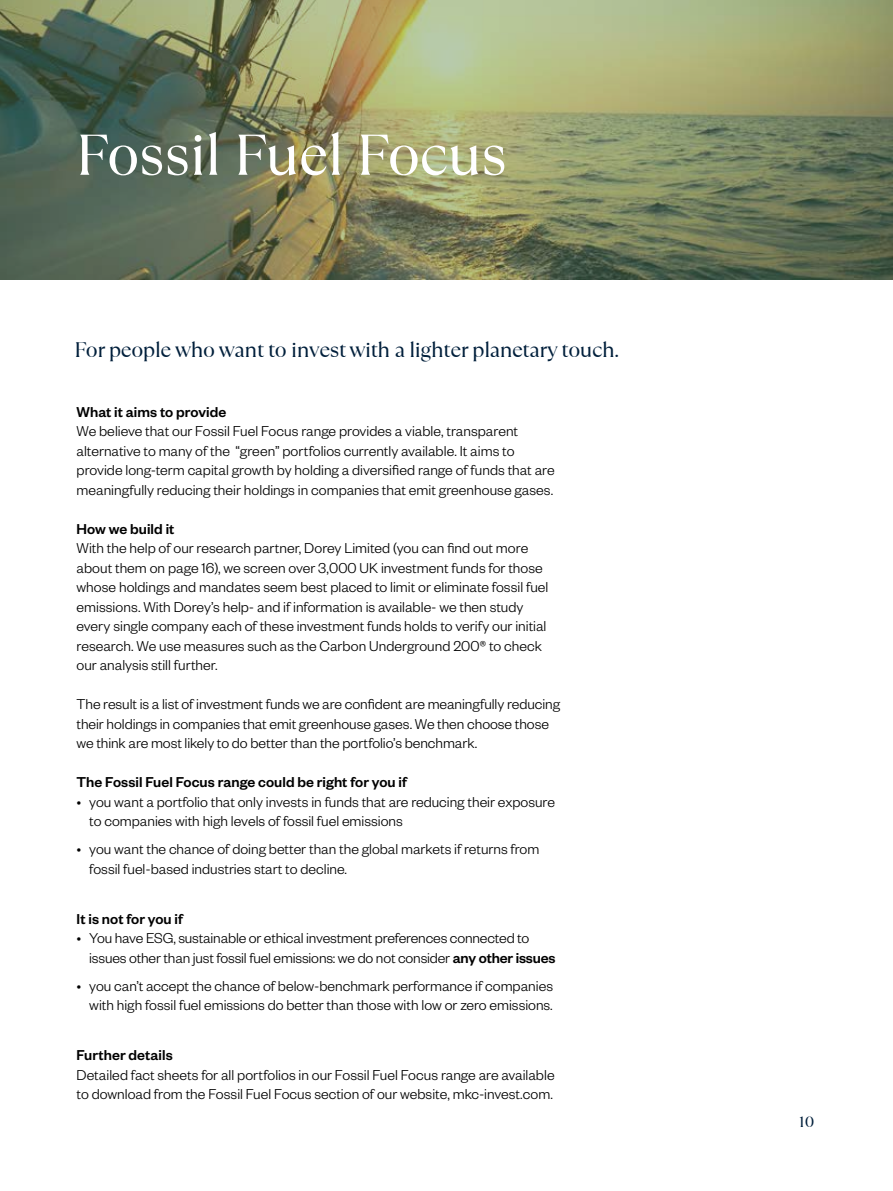
<style>
.page{position:relative;width:893px;height:1191px;background:#fff}
.page>*{position:absolute;margin:0;border:0;box-sizing:border-box;transform-origin:0 0}
.t1{font:57.3px "TT Ramillas";letter-spacing:-.015em;color:#fff}
.t2{font:21px "TT Ramillas";letter-spacing:-.02em;color:#001f3b}
.t3{font:300 15.75px/19.5px "Founders Grotesk";color:#000}
.t4{font:500 15.75px "Founders Grotesk";letter-spacing:.005em;color:#000}
.t5{font:15px "TT Ramillas";color:#001f3b}
.s1{font-weight:500}
</style>
<div class="page">
<svg style="left:1px;top:0;width:892px;height:280px;background:#808964"></svg>
<hr style="left:0;top:0;width:1px;height:280px;background:#0072bb">
<h1 class="t1" style="left:75px;top:121px;width:433px">Fossil Fuel Focus</h1>
<h2 class="t2" style="left:74px;top:338px;width:546px">For people who want to invest with a lighter planetary touch.</h2>
<p class="t4" style="left:77px;top:402px;width:151px">What it aims to provide</p>
<p class="t3" style="left:77px;top:420px;width:480px">We believe that our Fossil Fuel Focus range provides a viable, transparent alternative to many of the “green” portfolios currently available. It aims to provide long-term capital growth by holding a diversified range of funds that are meaningfully reducing their holdings in companies that emit greenhouse gases.</p>
<p class="t4" style="left:77px;top:519px;width:99px">How we build it</p>
<p class="t3" style="left:77px;top:537px;width:473px">With the help of our research partner, Dorey Limited (you can find out more about them on page 16), we screen over 3,000 UK investment funds for those whose holdings and mandates seem best placed to limit or eliminate fossil fuel emissions. With Dorey’s help- and if information is available- we then study every single company each of these investment funds holds to verify our initial research. We use measures such as the Carbon Underground 200® to check our analysis still further.</p>
<p class="t3" style="left:77px;top:693px;width:485px">The result is a list of investment funds we are confident are meaningfully reducing their holdings in companies that emit greenhouse gases. We then choose those we think are most likely to do better than the portfolio’s benchmark.</p>
<p class="t4" style="left:77px;top:772px;width:332px">The Fossil Fuel Focus range could be right for you if</p>
<p class="t3" style="left:89px;top:791px;width:467px;text-indent:-13px">• you want a portfolio that only invests in funds that are reducing their exposure to companies with high levels of fossil fuel emissions</p>
<p class="t3" style="left:89px;top:838px;width:452px;text-indent:-13px">• you want the chance of doing better than the global markets if returns from fossil fuel-based industries start to decline.</p>
<p class="t4" style="left:77px;top:909px;width:108px">It is not for you if</p>
<p class="t3" style="left:89px;top:927px;width:468px;text-indent:-13px">• You have ESG, sustainable or ethical investment preferences connected to issues other than just fossil fuel emissions: we do not consider <span class="s1">any other issues</span></p>
<p class="t3" style="left:77px;top:975px;width:478px;text-align:right">• you can’t accept the chance of below-benchmark performance if companies with high fossil fuel emissions do better than those with low or zero emissions.</p>
<p class="t4" style="left:77px;top:1045px;width:98px">Further details</p>
<p class="t3" style="left:77px;top:1064px;width:480px">Detailed fact sheets for all portfolios in our Fossil Fuel Focus range are available to download from the Fossil Fuel Focus section of our website, mkc-invest.com.</p>
<p class="t5" style="left:799px;top:1113px;width:17px">10</p>
</div>
